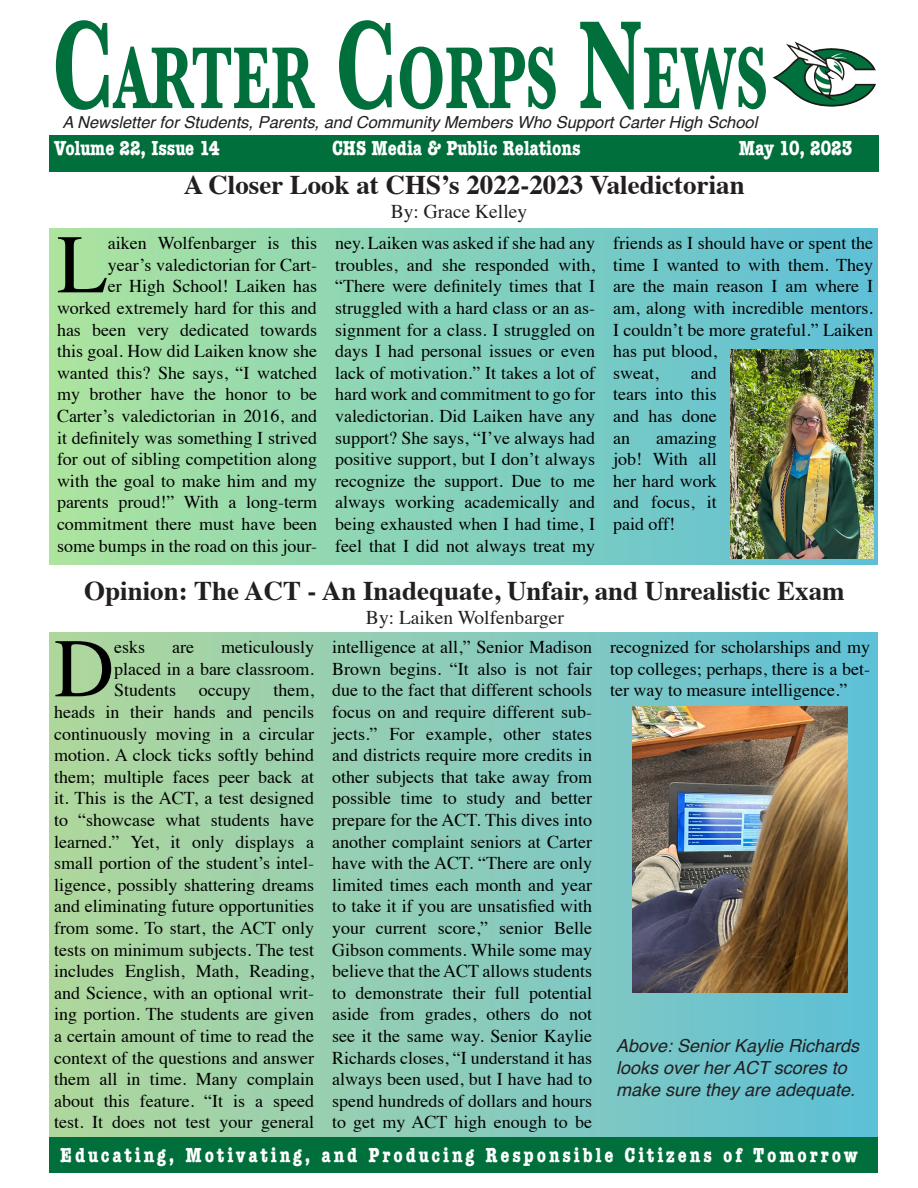
<style>
.page{position:relative;width:918px;height:1188px;background:#fff}
.page>*{position:absolute;margin:0;border:0;box-sizing:border-box;transform-origin:0 0}
.t1{font:700 130.35px "Baskerville";color:#006f3c;scale:.63 1}
.t2{font:700 91.2px "Baskerville";color:#006f3c;scale:.63 1}
.t3{font:83.25px "Times";color:#000}
.t4{font:700 27px "Times";color:#231f20}
.t5{font:700 condensed 21px "American Typewriter";letter-spacing:.14em;color:#fff}
.t6{font:700 condensed 21px "American Typewriter";color:#fff}
.t7{font:19.5px "Times";color:#231f20}
.t8{font:18px/21.6px "Times";color:#000;text-align:justify}
.t9{font:italic 18px/21.6px "Helvetica";color:#231f20}
.t10{font:italic 16.5px "Helvetica";color:#231f20}
.s1{font-size:130.35px}
</style>
<div class="page">
<div style="left:49px;top:228px;width:829px;height:337px;background:linear-gradient(to right,#ace49f,#5dbdd6)"></div>
<div style="left:49px;top:135px;width:830px;height:36px;background:#006f3c"></div>
<img style="left:772px;top:41px;width:104px;height:66px">
<div style="left:49px;top:1137px;width:829px;height:36px;background:#006f3c"></div>
<div style="left:49px;top:632px;width:829px;height:505px;background:linear-gradient(to right,#b2d79d,#61bfd6)"></div>
<img style="left:730px;top:350px;width:143px;height:208px">
<img style="left:633px;top:707px;width:214px;height:286px">
<p class="t1" style="left:52px;top:-11px;width:100px">C</p>
<p class="t10" style="left:62px;top:109px;width:697px">A Newsletter for Students, Parents, and Community Members Who Support Carter High School</p>
<p class="t2" style="left:114px;top:25px;width:1039px">ARTER <span class="s1">C</span>ORPS <span class="s1">N</span>EWS</p>
<p class="t6" style="left:54px;top:131px;width:167px">Volume 22, Issue 14</p>
<p class="t6" style="left:332px;top:131px;width:250px">CHS Media &amp; Public Relations</p>
<p class="t6" style="left:739px;top:131px;width:115px">May 10, 2023</p>
<p class="t4" style="left:184px;top:160px;width:563px">A Closer Look at CHS’s 2022-2023 Valedictorian</p>
<p class="t7" style="left:391px;top:193px;width:138px">By: Grace Kelley</p>
<p class="t3" style="left:57px;top:187px;width:52px">L</p>
<p class="t8" style="left:57px;top:231px;width:262px;text-align:right">aiken Wolfenbarger is this<br>year’s valedictorian for Cart-<br>er High School! Laiken has worked extremely hard for this and has been very dedicated towards this goal. How did Laiken know she wanted this? She says, “I watched my brother have the honor to be<br>Carter’s valedictorian in 2016, and it definitely was something I strived for out of sibling competition along with the goal to make him and my parents proud!” With a long-term commitment there must have been some bumps in the road on this jour-</p>
<p class="t8" style="left:335px;top:231px;width:262px">ney. Laiken was asked if she had any troubles, and she responded with, “There were definitely times that I struggled with a hard class or an as&shy;signment for a class. I struggled on days I had personal issues or even lack of motivation.” It takes a lot of hard work and commitment to go for valedictorian. Did Laiken have any support? She says, “I’ve always had positive support, but I don’t always recognize the support. Due to me always working academically and being exhausted when I had time, I feel that I did not always treat my</p>
<p class="t8" style="left:613px;top:231px;width:262px;text-align:left">friends as I should have or spent the time I wanted to with them. They are the main reason I am where I am, along with incredible mentors.<br>I couldn’t be more grateful.” Laiken has put blood,<br>sweat,</p>
<p class="t8" style="left:613px;top:360px;width:105px;text-indent:78px">and tears into this and has done an</p>
<p class="t8" style="left:613px;top:425px;width:105px;text-indent:43px">amazing job! With all her hard work and focus, it paid off!</p>
<p class="t4" style="left:84px;top:565px;width:762px">Opinion: The ACT - An Inadequate, Unfair, and Unrealistic Exam</p>
<p class="t7" style="left:366px;top:599px;width:200px">By: Laiken Wolfenbarger</p>
<p class="t3" style="left:54px;top:591px;width:62px">D</p>
<p class="t8" style="left:114px;top:635px;width:32px">esks</p>
<p class="t8" style="left:172px;top:635px;width:23px">are</p>
<p class="t8" style="left:114px;top:635px;width:201px;text-indent:107px">meticulously placed in a bare classroom.<br>Students</p>
<p class="t8" style="left:332px;top:635px;width:262px">intelligence at all,” Senior Madison Brown begins. “It also is not fair due to the fact that different schools focus on and require different sub&shy;jects.” For example, other states and districts require more credits in other subjects that take away from possible time to study and better prepare for the ACT. This dives into another complaint seniors at Carter have with the ACT. “There are only limited times each month and year to take it if you are unsatisfied with your current score,” senior Belle Gibson comments. While some may believe that the ACT allows students to demonstrate their full potential aside from grades, others do not see it the same way. Senior Kaylie Richards closes, “I understand it has always been used, but I have had to spend hundreds of dollars and hours to get my ACT high enough to be</p>
<p class="t8" style="left:610px;top:635px;width:262px">recognized for scholarships and my top colleges; perhaps, there is a bet&shy;ter way to measure intelligence.”</p>
<p class="t8" style="left:54px;top:678px;width:262px;text-indent:220px">them, heads in their hands and pencils continuously moving in a circular motion. A clock ticks softly behind them; multiple faces peer back at it. This is the ACT, a test designed to “showcase what students have learned.” Yet, it only displays a small portion of the student’s intel&shy;ligence, possibly shattering dreams and eliminating future opportunities from some. To start, the ACT only tests on minimum subjects. The test includes English, Math, Reading, and Science, with an optional writ&shy;ing portion. The students are given a certain amount of time to read the context of the questions and answer them all in time. Many complain about this feature. “It is a speed test. It does not test your general</p>
<p class="t8" style="left:199px;top:678px;width:53px">occupy</p>
<p class="t9" style="left:616px;top:1036px;width:244px">Above: Senior Kaylie Richards looks over her ACT scores to make sure they are adequate.</p>
<p class="t5" style="left:60px;top:1138px;width:799px">Educating, Motivating, and Producing Responsible Citizens of Tomorrow</p>
</div>
